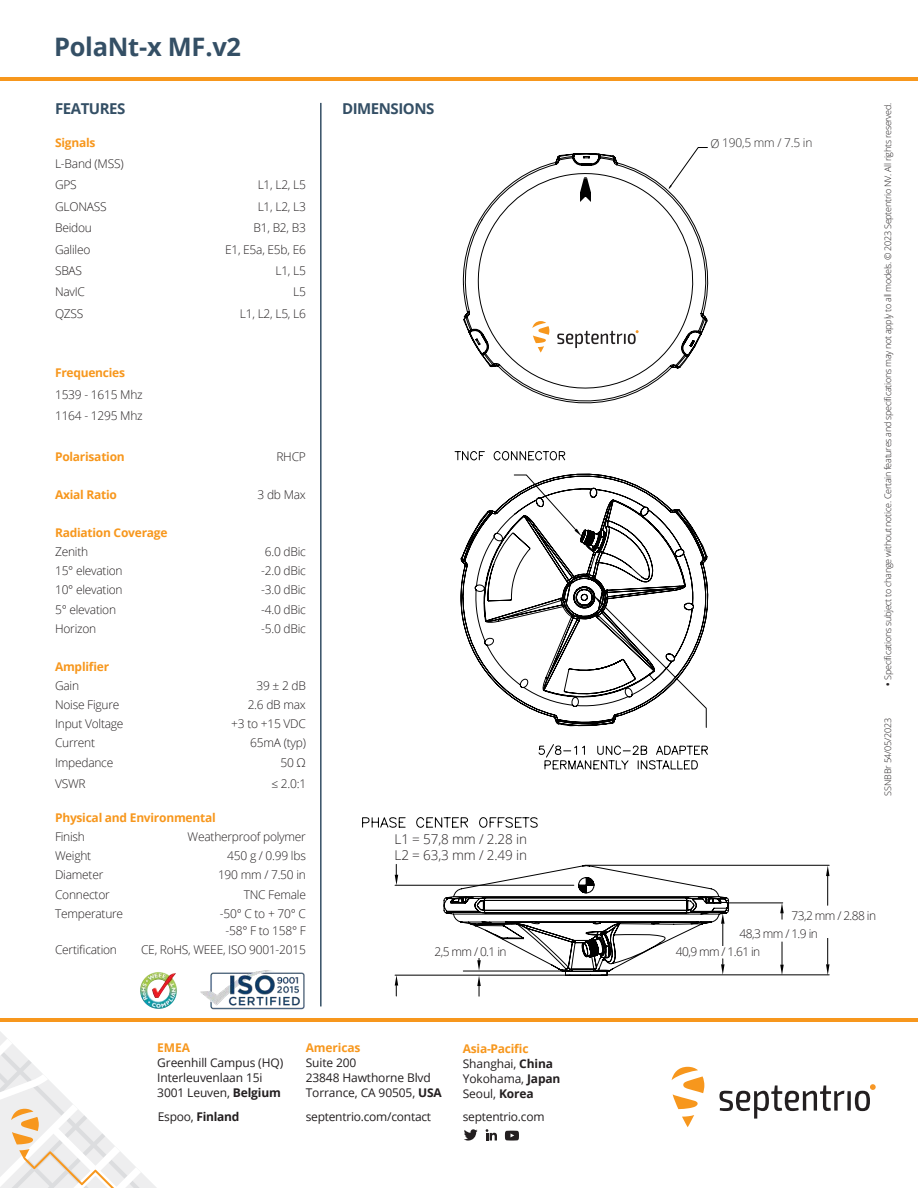
<style>
.page{position:relative;width:918px;height:1188px;background:#fff}
.page>*{position:absolute;margin:0;border:0;box-sizing:border-box;transform-origin:0 0}
.t1{font:700 25.5px "Open Sans";letter-spacing:-.01em;color:#344f65}
.t2{font:700 15px "Open Sans";letter-spacing:-.03em;color:#344f65}
.t3{font:300 13.5px/16.2px "Open Sans";letter-spacing:-.01em;color:#231f20}
.t4{font:300 12px/21.5px "Open Sans";letter-spacing:-.02em;color:#231f20}
.t5{font:12px/15px "Open Sans";letter-spacing:-.01em;color:#231f20}
.t6{font:700 12px "Open Sans";letter-spacing:-.02em;color:#f7971d}
.t7{font:300 12px/17.9px "Open Sans";letter-spacing:-.05em;color:#231f20}
.t8{font:300 12px "Open Sans";letter-spacing:-.02em;color:#312f30}
.t9{font:700 12px "Open Sans";letter-spacing:-.02em;color:#231f20}
.t10{font:300 9px "Open Sans";letter-spacing:-.03em;color:#231f20}
.s1{font-weight:700}
.s2{font-weight:700;color:#f7971d}
.s3{font-weight:400}
</style>
<div class="page">
<hr style="left:0;top:78px;width:918px;height:3px;background:#f7971d">
<hr style="left:320px;top:103px;width:2px;height:903px;background:#344f65">
<svg style="left:454px;top:451px;width:112px;height:10px"></svg>
<svg style="left:460px;top:473px;width:249px;height:254px"></svg>
<svg style="left:538px;top:744px;width:170px;height:26px"></svg>
<svg style="left:594px;top:596px;width:113px;height:132px"></svg>
<svg style="left:514px;top:474px;width:68px;height:62px"></svg>
<svg style="left:462px;top:153px;width:247px;height:251px"></svg>
<svg style="left:668px;top:147px;width:40px;height:42px"></svg>
<svg style="left:679px;top:355px;width:10px;height:13px"></svg>
<svg style="left:580px;top:177px;width:11px;height:25px"></svg>
<hr style="left:585px;top:865px;width:244px;height:1px;background:#000">
<hr style="left:601px;top:975px;width:228px;height:1px;background:#000">
<hr style="left:827px;top:928px;width:1px;height:36px;background:#000">
<svg style="left:826px;top:866px;width:4px;height:39px"></svg>
<svg style="left:826px;top:964px;width:4px;height:11px"></svg>
<hr style="left:728px;top:903px;width:55px;height:1px;background:#000">
<svg style="left:780px;top:903px;width:4px;height:16px"></svg>
<svg style="left:780px;top:942px;width:4px;height:33px"></svg>
<div style="left:740px;top:928px;width:94px;height:10px;background:#fff"></div>
<svg style="left:362px;top:817px;width:374px;height:179px"></svg>
<div style="left:676px;top:946px;width:95px;height:11px;background:#fff"></div>
<div style="left:435px;top:946px;width:73px;height:11px;background:#fff"></div>
<svg style="left:146px;top:972px;width:12px;height:5px"></svg>
<hr style="left:0;top:1018px;width:918px;height:3px;background:#f7971d">
<svg style="left:532px;top:321px;width:17px;height:32px"></svg>
<svg style="left:557px;top:330px;width:82px;height:18px"></svg>
<svg style="left:672px;top:1067px;width:32px;height:42px"></svg>
<svg style="left:682px;top:1115px;width:12px;height:12px"></svg>
<svg style="left:719px;top:1084px;width:157px;height:35px"></svg>
<svg style="left:0;top:1031px;width:157px;height:157px"></svg>
<svg style="left:486px;top:1129px;width:11px;height:12px"></svg>
<svg style="left:505px;top:1131px;width:14px;height:10px"></svg>
<svg style="left:464px;top:1129px;width:14px;height:12px"></svg>
<img style="left:200px;top:970px;width:105px;height:40px">
<h1 class="t1" style="left:54px;top:29px;width:189px">PolaNt-x MF.v2</h1>
<p class="t2" style="left:55px;top:98px;width:72px">FEATURES</p>
<p class="t6" style="left:55px;top:134px;width:42px">Signals</p>
<p class="t4" style="left:55px;top:153px;width:70px">L-Band (MSS)<br>GPS</p>
<p class="t4" style="left:258px;top:174px;width:50px">L1, L2, L5</p>
<p class="t4" style="left:55px;top:195px;width:53px">GLONASS</p>
<p class="t4" style="left:258px;top:195px;width:50px">L1, L2, L3</p>
<p class="t4" style="left:55px;top:217px;width:38px">Beidou</p>
<p class="t4" style="left:254px;top:217px;width:54px">B1, B2, B3</p>
<p class="t4" style="left:55px;top:238px;width:37px">Galileo</p>
<p class="t4" style="left:225px;top:238px;width:82px">E1, E5a, E5b, E6</p>
<p class="t4" style="left:55px;top:260px;width:29px">SBAS</p>
<p class="t4" style="left:275px;top:260px;width:32px">L1, L5</p>
<p class="t4" style="left:55px;top:281px;width:32px">NavIC</p>
<p class="t4" style="left:293px;top:281px;width:14px">L5</p>
<p class="t4" style="left:55px;top:302px;width:30px">QZSS</p>
<p class="t4" style="left:240px;top:302px;width:68px">L1, L2, L5, L6</p>
<p class="t6" style="left:55px;top:364px;width:72px">Frequencies</p>
<p class="t4" style="left:55px;top:383px;width:89px">1539 - 1615 Mhz<br>1164 - 1295 Mhz</p>
<p class="t6" style="left:55px;top:448px;width:71px">Polarisation</p>
<p class="t4" style="left:276px;top:445px;width:31px">RHCP</p>
<p class="t6" style="left:55px;top:486px;width:63px">Axial Ratio</p>
<p class="t4" style="left:258px;top:483px;width:50px">3 db Max</p>
<p class="t6" style="left:55px;top:524px;width:114px">Radiation Coverage</p>
<p class="t4" style="left:55px;top:541px;width:35px">Zenith</p>
<p class="t4" style="left:265px;top:541px;width:43px">6.0 dBic</p>
<p class="t4" style="left:55px;top:560px;width:69px">15° elevation</p>
<p class="t4" style="left:261px;top:560px;width:46px">-2.0 dBic</p>
<p class="t4" style="left:55px;top:579px;width:69px">10° elevation</p>
<p class="t4" style="left:261px;top:579px;width:46px">-3.0 dBic</p>
<p class="t4" style="left:55px;top:598px;width:63px">5° elevation</p>
<p class="t4" style="left:261px;top:598px;width:46px">-4.0 dBic</p>
<p class="t4" style="left:55px;top:617px;width:43px">Horizon</p>
<p class="t4" style="left:261px;top:617px;width:46px">-5.0 dBic</p>
<p class="t6" style="left:55px;top:658px;width:56px">Amplifier</p>
<p class="t4" style="left:55px;top:675px;width:26px">Gain</p>
<p class="t4" style="left:256px;top:675px;width:51px">39 ± 2 dB</p>
<p class="t4" style="left:55px;top:694px;width:66px">Noise Figure</p>
<p class="t4" style="left:248px;top:694px;width:60px">2.6 dB max</p>
<p class="t4" style="left:55px;top:713px;width:70px">Input Voltage</p>
<p class="t4" style="left:231px;top:713px;width:76px">+3 to +15 VDC</p>
<p class="t4" style="left:55px;top:732px;width:42px">Current</p>
<p class="t4" style="left:250px;top:732px;width:57px">65mA (typ)</p>
<p class="t4" style="left:55px;top:751px;width:60px">Impedance</p>
<p class="t4" style="left:281px;top:751px;width:27px">50 Ω</p>
<p class="t4" style="left:55px;top:773px;width:32px">VSWR</p>
<p class="t4" style="left:271px;top:773px;width:36px">≤ 2.0:1</p>
<p class="t6" style="left:55px;top:809px;width:162px">Physical and Environmental</p>
<p class="t4" style="left:55px;top:826px;width:31px">Finish</p>
<p class="t4" style="left:188px;top:826px;width:120px">Weatherproof polymer</p>
<p class="t4" style="left:55px;top:845px;width:38px">Weight</p>
<p class="t4" style="left:227px;top:845px;width:80px">450 g / 0.99 lbs</p>
<p class="t4" style="left:55px;top:864px;width:50px">Diameter</p>
<p class="t4" style="left:218px;top:864px;width:89px">190 mm / 7.50 in</p>
<p class="t4" style="left:55px;top:883px;width:56px">Connector</p>
<p class="t4" style="left:244px;top:883px;width:64px">TNC Female</p>
<p class="t4" style="left:55px;top:902px;width:70px">Temperature</p>
<p class="t4" style="left:220px;top:905px;width:88px;line-height:17px;text-align:center">-50° C to + 70° C -58° F to 158° F</p>
<p class="t4" style="left:55px;top:938px;width:64px">Certification</p>
<p class="t4" style="left:141px;top:938px;width:166px">CE, RoHS, WEEE, ISO 9001-2015</p>
<p class="t2" style="left:342px;top:98px;width:94px">DIMENSIONS</p>
<p class="t3" style="left:395px;top:831px;width:134px">L1 = 57,8 mm / 2.28 in<br>L2 = 63,3 mm / 2.49 in</p>
<p class="t8" style="left:710px;top:135px;width:104px">Ø 190,5 mm / 7.5 in</p>
<p class="t10" style="left:882px;top:686px;width:584px;rotate:-90deg"><span class="s1">•</span> Specifications subject to change without notice. Certain features and specifications may not apply to all models. © 2023 Septentrio NV. All rights reserved.</p>
<p class="t10" style="left:882px;top:796px;width:79px;rotate:-90deg">SSNBBr 54/05/2023</p>
<p class="t7" style="left:740px;top:906px;width:138px;text-indent:52px">73,2 mm / 2.88 in<br>48,3 mm / 1.9 in</p>
<p class="t4" style="left:435px;top:941px;width:73px">2,5 mm / 0.1 in</p>
<p class="t4" style="left:676px;top:941px;width:86px">40,9 mm / 1.61 in</p>
<p class="t6" style="left:157px;top:1040px;width:34px">EMEA</p>
<p class="t5" style="left:157px;top:1055px;width:127px">Greenhill Campus (HQ)<br>Interleuvenlaan 15i<br>3001 Leuven, <span class="s1">Belgium</span></p>
<p class="t6" style="left:306px;top:1039px;width:56px">Americas</p>
<p class="t5" style="left:306px;top:1055px;width:138px">Suite 200<br>23848 Hawthorne Blvd<br>Torrance, CA 90505, <span class="s1">USA</span></p>
<p class="t5" style="left:463px;top:1040px;width:99px"><span class="s2">Asia-Pacific<br></span>Shanghai, <span class="s1">China<br></span>Yokohama, <span class="s1">Japan<br></span>Seoul, <span class="s1">Korea</span></p>
<p class="t9" style="left:158px;top:1108px;width:83px"><span class="s3">Espoo,</span> Finland</p>
<p class="t5" style="left:306px;top:1109px;width:127px">septentrio.com/contact</p>
<p class="t5" style="left:463px;top:1109px;width:83px">septentrio.com</p>
</div>
